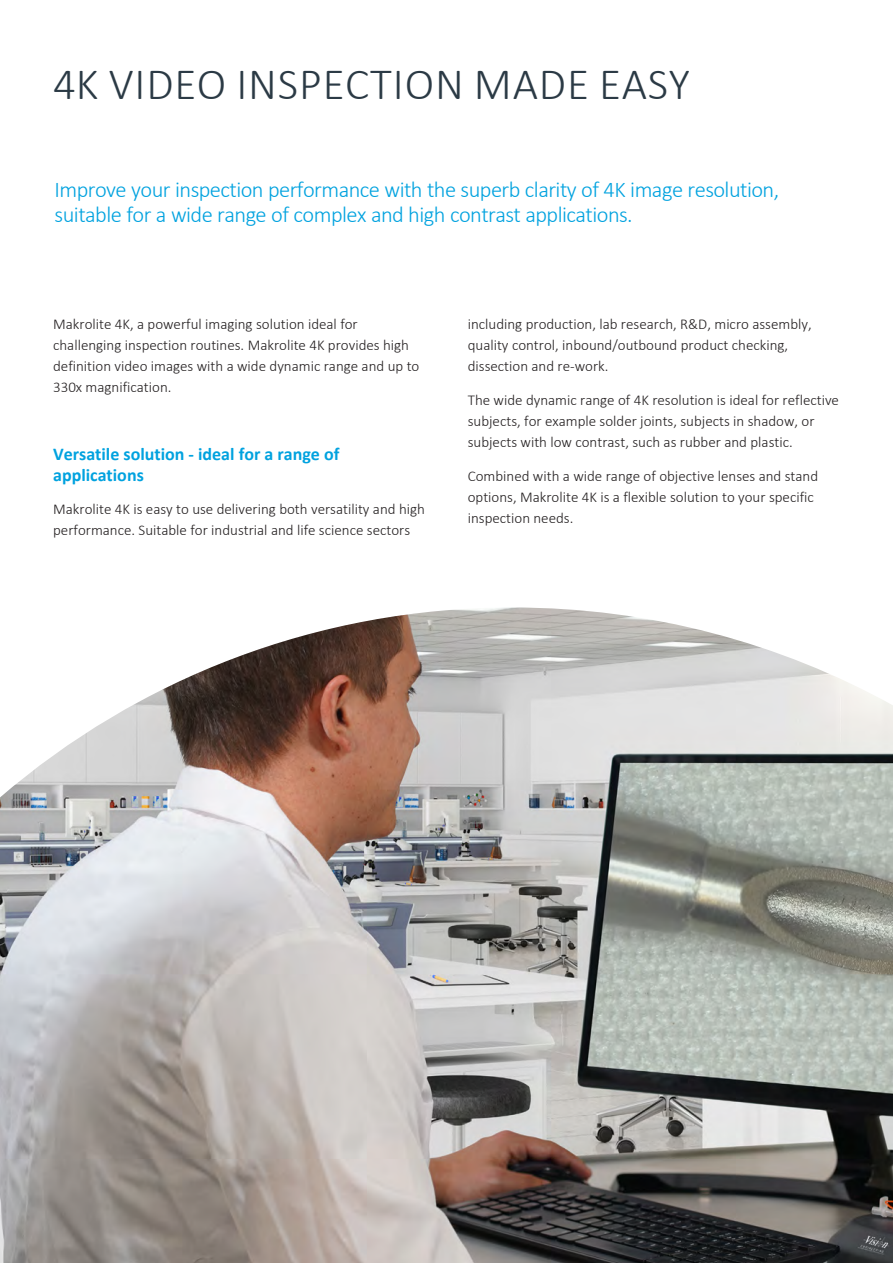
<style>
.page{position:relative;width:893px;height:1263px;background:#fff}
.page>*{position:absolute;margin:0;border:0;box-sizing:border-box;transform-origin:0 0}
.t1{font:300 45px "Calibri";letter-spacing:.02em;color:#2b3a45}
.t2{font:300 22.5px/25.5px "Calibri";letter-spacing:-.025em;color:#00a2df}
.t3{font:700 18px/21px "Calibri";color:#00a2df}
.t4{font:300 15px/21px "Calibri";color:#231f20}
</style>
<div class="page">
<img style="left:0;top:607px;width:893px;height:656px">
<h1 class="t1" style="left:53px;top:57px;width:638px">4K VIDEO INSPECTION MADE EASY</h1>
<h2 class="t2" style="left:55px;top:177px;width:726px">Improve your inspection performance with the superb clarity of 4K image resolution, suitable for a wide range of complex and high contrast applications.</h2>
<p class="t4" style="left:53px;top:313px;width:368px">Makrolite 4K, a powerful imaging solution ideal for challenging inspection routines. Makrolite 4K provides high definition video images with a wide dynamic range and up to 330x magnification.</p>
<p class="t3" style="left:53px;top:443px;width:288px">Versatile solution - ideal for a range of applications</p>
<p class="t4" style="left:53px;top:499px;width:373px">Makrolite 4K is easy to use delivering both versatility and high performance. Suitable for industrial and life science sectors</p>
<p class="t4" style="left:468px;top:313px;width:345px">including production, lab research, R&amp;D, micro assembly, quality control, inbound/outbound product checking, dissection and re-work.</p>
<p class="t4" style="left:468px;top:389px;width:373px">The wide dynamic range of 4K resolution is ideal for reflective subjects, for example solder joints, subjects in shadow, or subjects with low contrast, such as rubber and plastic.</p>
<p class="t4" style="left:468px;top:465px;width:352px">Combined with a wide range of objective lenses and stand options, Makrolite 4K is a flexible solution to your specific inspection needs.</p>
</div>
